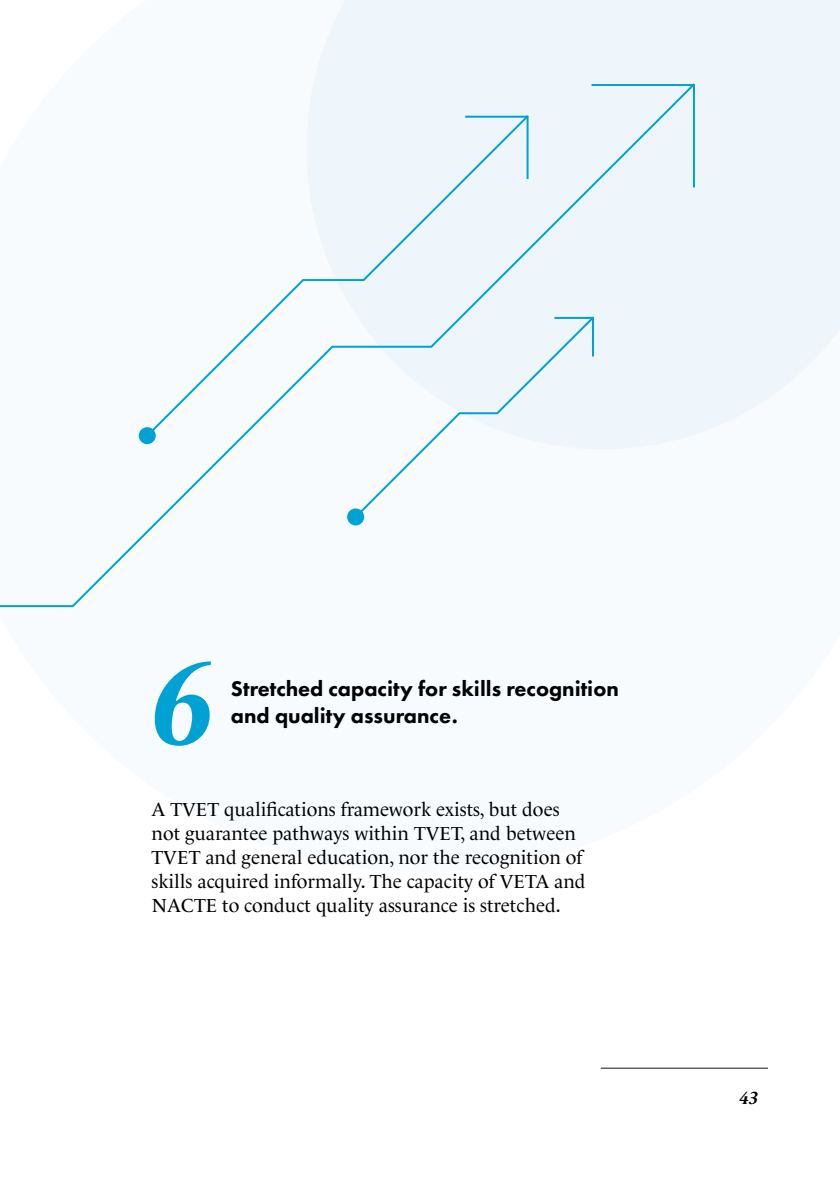
<style>
.page{position:relative;width:840px;height:1191px;background:#fff}
.page>*{position:absolute;margin:0;border:0;box-sizing:border-box;transform-origin:0 0}
.t1{font:italic 700 120px "Le Monde Livre";color:#00a2d3}
.t2{font:800 22px/26.4px "Futura PT";color:#000}
.t3{font:19.2px/24px "Le Monde Livre";color:#000}
.t4{font:italic 700 18px "Le Monde Livre";color:#000}
</style>
<div class="page">
<svg style="left:314px;top:0;width:525px;height:434px;background:#eef6fc"></svg>
<svg style="left:0;top:81px;width:696px;height:527px"></svg>
<div style="left:347px;top:508px;width:17px;height:17px;background:#00a2d3;border-radius:50%"></div>
<svg style="left:145px;top:113px;width:385px;height:325px"></svg>
<div style="left:139px;top:427px;width:17px;height:17px;background:#00a2d3;border-radius:50%"></div>
<svg style="left:353px;top:314px;width:242px;height:205px"></svg>
<svg style="left:589px;top:83px;width:106px;height:106px;background:#dff0f9"></svg>
<svg style="left:463px;top:115px;width:66px;height:66px;background:#d6edf7"></svg>
<svg style="left:552px;top:316px;width:42px;height:42px;background:#cae9f5"></svg>
<hr style="left:600px;top:1068px;width:167px;height:1px;background:#575756">
<h1 class="t1" style="left:154px;top:632px;width:63px">6</h1>
<p class="t2" style="left:231px;top:675px;width:389px">Stretched capacity for skills recognition and quality assurance.</p>
<p class="t3" style="left:151px;top:797px;width:435px">A TVET qualifications framework exists, but does not guarantee pathways within TVET, and between TVET and general education, nor the recognition of skills acquired informally. The capacity of VETA and NACTE to conduct quality assurance is stretched.</p>
<p class="t4" style="left:739px;top:1087px;width:20px">43</p>
</div>
